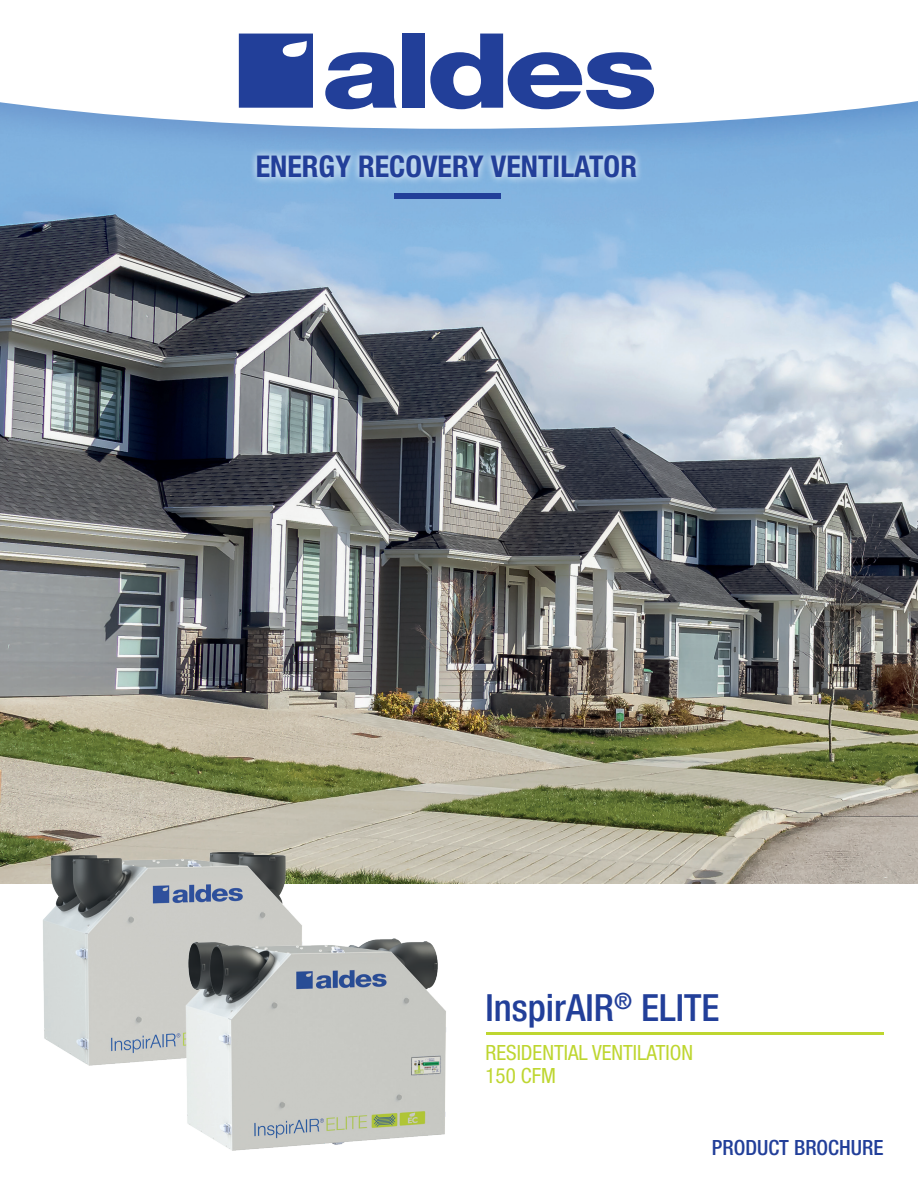
<style>
.page{position:relative;width:918px;height:1188px;background:#fff}
.page>*{position:absolute;margin:0;border:0;box-sizing:border-box;transform-origin:0 0}
.t1{font:500 condensed 37.5px "Helvetica Neue LT Std";color:#223f99}
.t2{font:700 condensed 30px "Helvetica Neue LT Std";color:#223f99}
.t3{font:condensed 21px "Helvetica Neue LT Std";color:#bed630}
.t4{font:500 condensed 21px "Helvetica Neue LT Std";color:#223f99}
</style>
<div class="page">
<img style="left:0;top:163px;width:918px;height:721px">
<div style="left:0;top:0;width:918px;height:163px;background:#223f99;opacity:.2"></div>
<svg style="left:0;top:0;width:918px;height:129px"></svg>
<div style="left:394px;top:193px;width:107px;height:5px;background:#223f99"></div>
<svg style="left:249px;top:147px;width:395px;height:39px;background:#a2c5e6"></svg>
<hr style="left:486px;top:1032px;width:398px;height:3px;background:#bed630">
<img style="left:19px;top:839px;width:314px;height:227px">
<svg style="left:325px;top:52px;width:72px;height:57px"></svg>
<div style="left:402px;top:34px;width:23px;height:74px;background:#223f99"></div>
<svg style="left:430px;top:34px;width:224px;height:75px"></svg>
<div style="left:239px;top:34px;width:74px;height:74px;background:#223f99"></div>
<img style="left:163px;top:925px;width:283px;height:226px">
<p class="t2" style="left:256px;top:148px;width:383px">ENERGY RECOVERY VENTILATOR</p>
<p class="t1" style="left:486px;top:986px;width:235px">InspirAIR<sup>®</sup> ELITE</p>
<p class="t3" style="left:486px;top:1041px;width:209px">RESIDENTIAL VENTILATION</p>
<p class="t3" style="left:486px;top:1063px;width:72px">150 CFM</p>
<p class="t4" style="left:712px;top:1135px;width:173px">PRODUCT BROCHURE</p>
</div>
